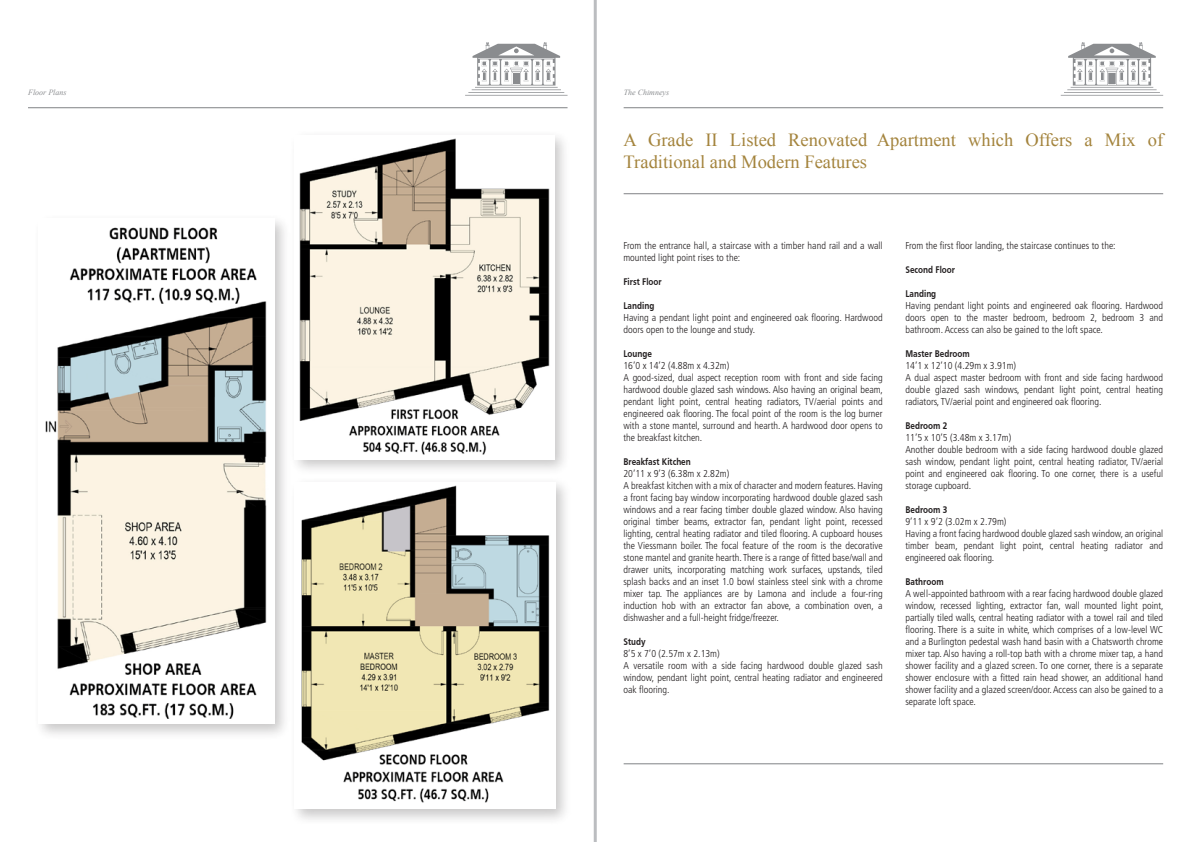
<style>
.page{position:relative;width:1191px;height:842px;background:#fff}
.page>*{position:absolute;margin:0;border:0;box-sizing:border-box;transform-origin:0 0}
.t1{font:18.5px/22.2px "Times New Roman";color:#a4843d}
.t2{font:300 condensed 10px/12px "Frutiger LT Std";color:#231f20}
.t3{font:700 10px "Frutiger Cnd";color:#231f20}
.t4{font:italic 8px "Times New Roman";color:#8a8c8f}
</style>
<div class="page">
<hr style="left:28px;top:107px;width:539px;height:1px;background:#808285">
<svg style="left:465px;top:42px;width:102px;height:54px"></svg>
<hr style="left:594px;top:0;width:3px;height:842px;background:#bbbdc0">
<hr style="left:623px;top:107px;width:540px;height:1px;background:#808285">
<svg style="left:1060px;top:42px;width:103px;height:54px"></svg>
<hr style="left:623px;top:193px;width:540px;height:1px;background:#808285">
<hr style="left:623px;top:763px;width:540px;height:1px;background:#808285">
<img style="left:45px;top:227px;width:222px;height:492px">
<img style="left:294px;top:137px;width:260px;height:322px">
<img style="left:294px;top:482px;width:261px;height:327px">
<p class="t4" style="left:28px;top:87px;width:40px">Floor Plans</p>
<p class="t4" style="left:624px;top:87px;width:47px">The Chimneys</p>
<h1 class="t1" style="left:623px;top:128px;width:541px">A Grade II Listed Renovated Apartment which Offers a Mix of<br>Traditional and Modern Features</h1>
<p class="t2" style="left:623px;top:240px;width:261px">From the entrance hall, a staircase with a timber hand rail and a wall mounted light point rises to the:</p>
<p class="t3" style="left:623px;top:276px;width:40px">First Floor</p>
<p class="t3" style="left:623px;top:300px;width:32px">Landing</p>
<p class="t2" style="left:623px;top:312px;width:261px">Having a pendant light point and engineered oak flooring. Hardwood doors open to the lounge and study.</p>
<p class="t3" style="left:623px;top:348px;width:30px">Lounge</p>
<p class="t2" style="left:623px;top:360px;width:261px">16’0 x 14’2 (4.88m x 4.32m)<br>A good-sized, dual aspect reception room with front and side facing hardwood double glazed sash windows. Also having an original beam, pendant light point, central heating radiators, TV/aerial points and engineered oak flooring. The focal point of the room is the log burner with a stone mantel, surround and hearth. A hardwood door opens to the breakfast kitchen.</p>
<p class="t3" style="left:623px;top:456px;width:69px">Breakfast Kitchen</p>
<p class="t2" style="left:623px;top:468px;width:261px">20’11 x 9’3 (6.38m x 2.82m)<br>A breakfast kitchen with a mix of character and modern features. Having a front facing bay window incorporating hardwood double glazed sash windows and a rear facing timber double glazed window. Also having original timber beams, extractor fan, pendant light point, recessed lighting, central heating radiator and tiled flooring. A cupboard houses the Viessmann boiler. The focal feature of the room is the decorative stone mantel and granite hearth. There is a range of fitted base/wall and drawer units, incorporating matching work surfaces, upstands, tiled splash backs and an inset 1.0 bowl stainless steel sink with a chrome mixer tap. The appliances are by Lamona and include a four-ring induction hob with an extractor fan above, a combination oven, a dishwasher and a full-height fridge/freezer.</p>
<p class="t3" style="left:623px;top:636px;width:24px">Study</p>
<p class="t2" style="left:623px;top:648px;width:261px">8’5 x 7’0 (2.57m x 2.13m)<br>A versatile room with a side facing hardwood double glazed sash window, pendant light point, central heating radiator and engineered oak flooring.</p>
<p class="t2" style="left:905px;top:240px;width:212px">From the first floor landing, the staircase continues to the:</p>
<p class="t3" style="left:905px;top:264px;width:51px">Second Floor</p>
<p class="t3" style="left:905px;top:288px;width:32px">Landing</p>
<p class="t2" style="left:905px;top:300px;width:259px;text-align:justify">Having pendant light points and engineered oak flooring. Hardwood doors open to the master bedroom, bedroom 2, bedroom 3 and bathroom. Access can also be gained to the loft space.</p>
<p class="t3" style="left:905px;top:348px;width:66px">Master Bedroom</p>
<p class="t2" style="left:905px;top:360px;width:259px">14’1 x 12’10 (4.29m x 3.91m)<br>A dual aspect master bedroom with front and side facing hardwood double glazed sash windows, pendant light point, central heating radiators, TV/aerial point and engineered oak flooring.</p>
<p class="t3" style="left:905px;top:420px;width:44px">Bedroom 2</p>
<p class="t2" style="left:905px;top:432px;width:259px">11’5 x 10’5 (3.48m x 3.17m)<br>Another double bedroom with a side facing hardwood double glazed sash window, pendant light point, central heating radiator, TV/aerial point and engineered oak flooring. To one corner, there is a useful storage cupboard.</p>
<p class="t3" style="left:905px;top:504px;width:44px">Bedroom 3</p>
<p class="t2" style="left:905px;top:516px;width:259px">9’11 x 9’2 (3.02m x 2.79m)<br>Having a front facing hardwood double glazed sash window, an original timber beam, pendant light point, central heating radiator and engineered oak flooring.</p>
<p class="t3" style="left:905px;top:576px;width:40px">Bathroom</p>
<p class="t2" style="left:905px;top:588px;width:260px;text-align:justify">A well-appointed bathroom with a rear facing hardwood double glazed window, recessed lighting, extractor fan, wall mounted light point, partially tiled walls, central heating radiator with a towel rail and tiled flooring. There is a suite in white, which comprises of a low-level WC and a Burlington pedestal wash hand basin with a Chatsworth chrome mixer tap. Also having a roll-top bath with a chrome mixer tap, a hand shower facility and a glazed screen. To one corner, there is a separate shower enclosure with a fitted rain head shower, an additional hand shower facility and a glazed screen/door. Access can also be gained to a separate loft space.</p>
</div>
